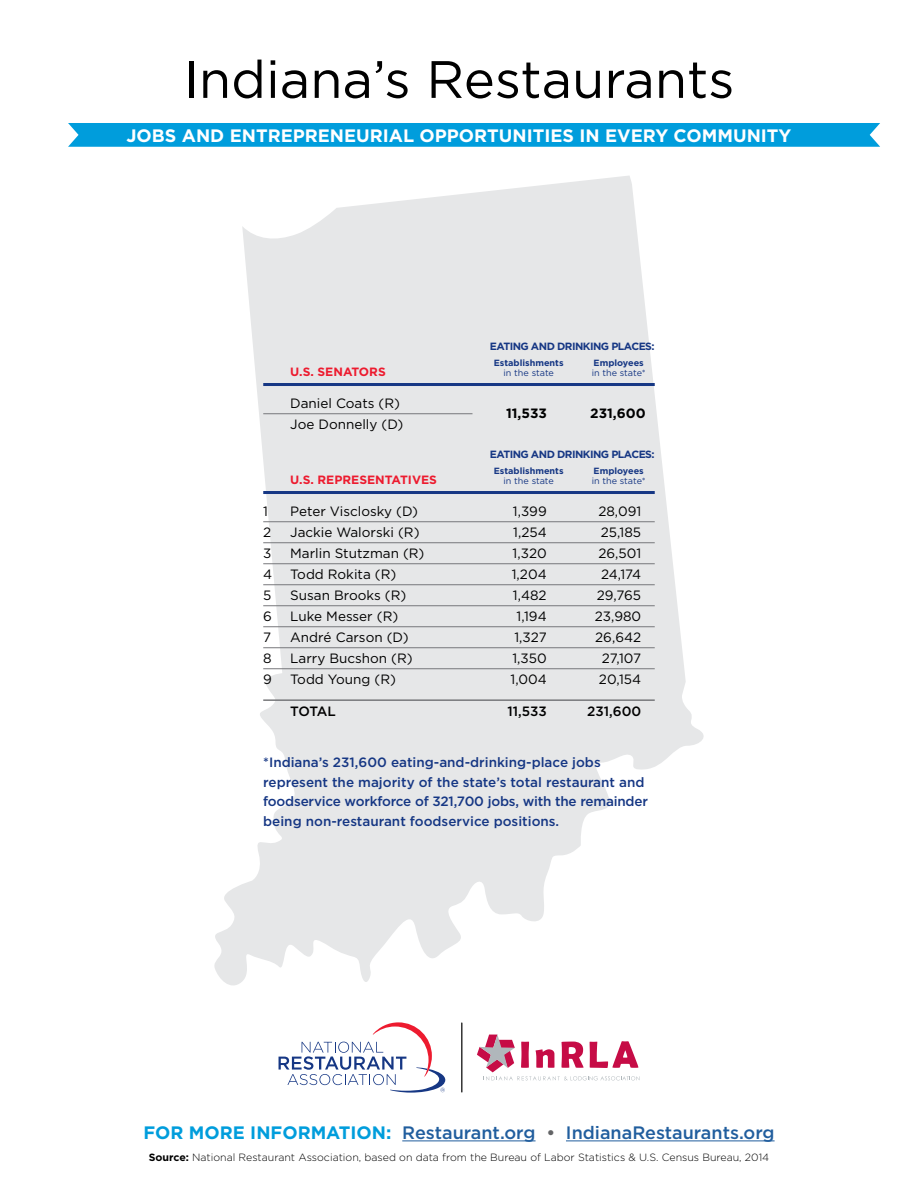
<style>
.page{position:relative;width:918px;height:1188px;background:#fff}
.page>*{position:absolute;margin:0;border:0;box-sizing:border-box;transform-origin:0 0}
.t1{font:52.5px "Gotham";color:#000}
.t2{font:500 18px "Gotham";color:#215e9e}
.t3{font:700 18px "Gotham";color:#fff}
.t4{font:13.5px/21px "Gotham";color:#000}
.t5{font:500 13.5px/19.5px "Gotham";color:#163784}
.t6{font:500 13.5px "Gotham";color:#000}
.t7{font:700 13.5px "Gotham";color:#000}
.t8{font:700 12px "Gotham";color:#ed1b2f}
.t9{font:300 10.5px "Gotham";color:#000}
.t10{font:700 10.5px "Gotham";letter-spacing:-.05em;color:#163784}
.t11{font:700 9px "Gotham";color:#163784}
.t12{font:9px "Gotham";color:#163784}
.s1{font-weight:700;color:#009ddc}
.s2{color:#636466}
.s3{font-weight:700}
</style>
<div class="page">
<div style="left:68px;top:123px;width:812px;height:24px;background:#009ddc"></div>
<svg style="left:214px;top:176px;width:490px;height:810px;fill:#e6e7e8"></svg>
<hr style="left:263px;top:413px;width:209px;height:1px;background:#77787b">
<hr style="left:263px;top:383px;width:392px;height:3px;background:#163784">
<hr style="left:263px;top:521px;width:392px;height:1px;background:#77787b">
<hr style="left:263px;top:542px;width:392px;height:1px;background:#77787b">
<hr style="left:263px;top:563px;width:392px;height:1px;background:#77787b">
<hr style="left:263px;top:584px;width:392px;height:1px;background:#77787b">
<hr style="left:263px;top:605px;width:392px;height:1px;background:#77787b">
<hr style="left:263px;top:626px;width:392px;height:1px;background:#77787b">
<hr style="left:263px;top:647px;width:392px;height:1px;background:#77787b">
<hr style="left:263px;top:668px;width:392px;height:1px;background:#77787b">
<hr style="left:263px;top:699px;width:392px;height:2px;background:#77787b">
<hr style="left:263px;top:491px;width:392px;height:3px;background:#163784">
<svg style="left:279px;top:1022px;width:166px;height:71px"></svg>
<hr style="left:461px;top:1023px;width:1px;height:69px;background:#000">
<hr style="left:402px;top:1141px;width:134px;height:1px;background:#215e9e">
<hr style="left:566px;top:1141px;width:209px;height:1px;background:#215e9e">
<svg style="left:477px;top:1035px;width:162px;height:45px"></svg>
<h1 class="t1" style="left:184px;top:50px;width:552px">Indiana’s Restaurants</h1>
<h2 class="t3" style="left:126px;top:125px;width:667px">JOBS AND ENTREPRENEURIAL OPPORTUNITIES IN EVERY COMMUNITY</h2>
<p class="t10" style="left:490px;top:340px;width:166px">EATING AND DRINKING PLACES:</p>
<p class="t11" style="left:494px;top:357px;width:71px">Establishments</p>
<p class="t11" style="left:594px;top:357px;width:52px">Employees</p>
<p class="t8" style="left:290px;top:365px;width:97px">U.S. SENATORS</p>
<p class="t12" style="left:504px;top:368px;width:52px">in the state</p>
<p class="t12" style="left:592px;top:368px;width:56px">in the state*</p>
<p class="t4" style="left:290px;top:392px;width:115px">Daniel Coats (R)<br>Joe Donnelly (D)</p>
<p class="t7" style="left:506px;top:406px;width:42px">11,533</p>
<p class="t7" style="left:590px;top:406px;width:57px">231,600</p>
<p class="t10" style="left:490px;top:448px;width:166px">EATING AND DRINKING PLACES:</p>
<p class="t11" style="left:494px;top:465px;width:71px">Establishments</p>
<p class="t11" style="left:594px;top:465px;width:52px">Employees</p>
<p class="t8" style="left:290px;top:473px;width:148px">U.S. REPRESENTATIVES</p>
<p class="t12" style="left:504px;top:476px;width:52px">in the state</p>
<p class="t12" style="left:592px;top:476px;width:56px">in the state*</p>
<p class="t4" style="left:263px;top:500px;width:6px">1</p>
<p class="t4" style="left:290px;top:500px;width:129px">Peter Visclosky (D)</p>
<p class="t4" style="left:513px;top:500px;width:35px">1,399</p>
<p class="t4" style="left:598px;top:500px;width:44px">28,091</p>
<p class="t4" style="left:263px;top:521px;width:10px">2</p>
<p class="t4" style="left:290px;top:521px;width:131px">Jackie Walorski (R)</p>
<p class="t4" style="left:513px;top:521px;width:35px">1,254</p>
<p class="t4" style="left:601px;top:521px;width:42px">25,185</p>
<p class="t4" style="left:263px;top:542px;width:10px">3</p>
<p class="t4" style="left:290px;top:542px;width:136px">Marlin Stutzman (R)</p>
<p class="t4" style="left:513px;top:542px;width:36px">1,320</p>
<p class="t4" style="left:598px;top:542px;width:44px">26,501</p>
<p class="t4" style="left:263px;top:563px;width:11px">4</p>
<p class="t4" style="left:290px;top:563px;width:108px">Todd Rokita (R)</p>
<p class="t4" style="left:512px;top:563px;width:36px">1,204</p>
<p class="t4" style="left:601px;top:563px;width:42px">24,174</p>
<p class="t4" style="left:263px;top:584px;width:10px">5</p>
<p class="t4" style="left:290px;top:584px;width:118px">Susan Brooks (R)</p>
<p class="t4" style="left:513px;top:584px;width:35px">1,482</p>
<p class="t4" style="left:597px;top:584px;width:46px">29,765</p>
<p class="t4" style="left:263px;top:605px;width:10px">6</p>
<p class="t4" style="left:290px;top:605px;width:110px">Luke Messer (R)</p>
<p class="t4" style="left:517px;top:605px;width:32px">1,194</p>
<p class="t4" style="left:595px;top:605px;width:48px">23,980</p>
<p class="t4" style="left:263px;top:626px;width:10px">7</p>
<p class="t4" style="left:290px;top:626px;width:120px">André Carson (D)</p>
<p class="t4" style="left:514px;top:626px;width:34px">1,327</p>
<p class="t4" style="left:595px;top:626px;width:48px">26,642</p>
<p class="t4" style="left:263px;top:647px;width:10px">8</p>
<p class="t4" style="left:290px;top:647px;width:124px">Larry Bucshon (R)</p>
<p class="t4" style="left:512px;top:647px;width:36px">1,350</p>
<p class="t4" style="left:602px;top:647px;width:41px">27,107</p>
<p class="t4" style="left:263px;top:668px;width:10px">9</p>
<p class="t4" style="left:290px;top:668px;width:107px">Todd Young (R)</p>
<p class="t4" style="left:511px;top:668px;width:38px">1,004</p>
<p class="t4" style="left:599px;top:668px;width:44px">20,154</p>
<p class="t6" style="left:290px;top:703px;width:47px">TOTAL</p>
<p class="t6" style="left:507px;top:703px;width:41px">11,533</p>
<p class="t6" style="left:587px;top:703px;width:55px">231,600</p>
<p class="t5" style="left:263px;top:753px;width:386px">*Indiana’s 231,600 eating-and-drinking-place jobs represent the majority of the state’s total restaurant and foodservice workforce of 321,700 jobs, with the remainder being non-restaurant foodservice positions.</p>
<h2 class="t2" style="left:143px;top:1122px;width:633px"><span class="s1">FOR MORE INFORMATION:</span> Restaurant.org <span class="s2">•</span> IndianaRestaurants.org</h2>
<p class="t9" style="left:149px;top:1152px;width:622px"><span class="s3">Source:</span> National Restaurant Association, based on data from the Bureau of Labor Statistics &amp; U.S. Census Bureau, 2014</p>
</div>
